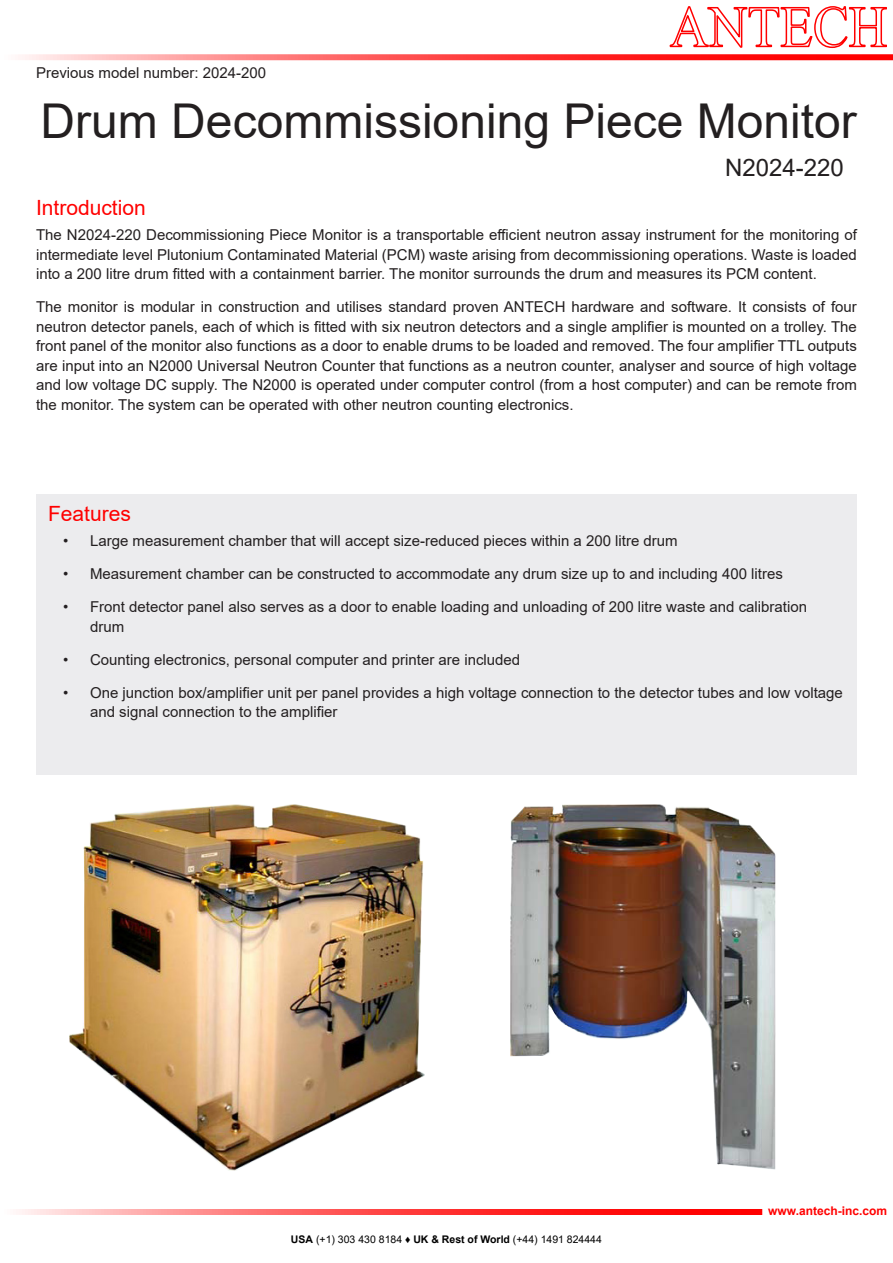
<style>
.page{position:relative;width:893px;height:1263px;background:#fff}
.page>*{position:absolute;margin:0;border:0;box-sizing:border-box;transform-origin:0 0}
.t1{font:48px "Arial";color:#231f20}
.t2{font:24px "Arial";color:#231f20}
.t3{font:21px "Arial";color:#f00}
.t4{font:15px/19.5px "Arial";color:#231f20;text-align:justify}
.t5{font:700 12px "Arial";color:#f00}
.t6{font:10.5px "Arial";color:#000}
.s1{font-weight:700}
</style>
<div class="page">
<svg style="left:19px;top:1209px;width:743px;height:6px;background:#ff5454"></svg>
<svg style="left:22px;top:54px;width:871px;height:6px;background:#ff5a5a"></svg>
<svg style="left:669px;top:6px;width:218px;height:42px"></svg>
<div style="left:36px;top:494px;width:821px;height:280px;background:#ececee"></div>
<img style="left:69px;top:804px;width:356px;height:367px">
<img style="left:510px;top:804px;width:265px;height:366px">
<p class="t4" style="left:36px;top:63px;width:232px">Previous model number: 2024-200</p>
<p class="t1" style="left:41px;top:88px;width:818px">Drum Decommissioning Piece Monitor</p>
<p class="t2" style="left:725px;top:151px;width:120px">N2024-220</p>
<p class="t3" style="left:36px;top:193px;width:111px">Introduction</p>
<p class="t4" style="left:36px;top:225px;width:822px">The N2024-220 Decommissioning Piece Monitor is a transportable efficient neutron assay instrument for the monitoring of intermediate level Plutonium Contaminated Material (PCM) waste arising from decommissioning operations. Waste is loaded into a 200 litre drum fitted with a containment barrier. The monitor surrounds the drum and measures its PCM content.</p>
<p class="t4" style="left:36px;top:297px;width:822px">The monitor is modular in construction and utilises standard proven ANTECH hardware and software. It consists of four neutron detector panels, each of which is fitted with six neutron detectors and a single amplifier is mounted on a trolley. The front panel of the monitor also functions as a door to enable drums to be loaded and removed. The four amplifier TTL outputs are input into an N2000 Universal Neutron Counter that functions as a neutron counter, analyser and source of high voltage and low voltage DC supply. The N2000 is operated under computer control (from a host computer) and can be remote from the monitor. The system can be operated with other neutron counting electronics.</p>
<p class="t3" style="left:48px;top:499px;width:84px">Features</p>
<p class="t4" style="left:63px;top:531px;width:616px">• Large measurement chamber that will accept size-reduced pieces within a 200 litre drum</p>
<p class="t4" style="left:63px;top:564px;width:721px">• Measurement chamber can be constructed to accommodate any drum size up to and including 400 litres</p>
<p class="t4" style="left:90px;top:597px;width:719px;text-indent:-27px">• Front detector panel also serves as a door to enable loading and unloading of 200 litre waste and calibration drum</p>
<p class="t4" style="left:63px;top:650px;width:459px">• Counting electronics, personal computer and printer are included</p>
<p class="t4" style="left:90px;top:683px;width:754px;text-indent:-27px">• One junction box/amplifier unit per panel provides a high voltage connection to the detector tubes and low voltage and signal connection to the amplifier</p>
<p class="t6" style="left:291px;top:1232px;width:312px"><span class="s1">USA</span> (+1) 303 430 8184 ♦ <span class="s1">UK &amp; Rest of World</span> (+44) 1491 824444</p>
<p class="t5" style="left:768px;top:1202px;width:120px">www.antech-inc.com</p>
</div>
